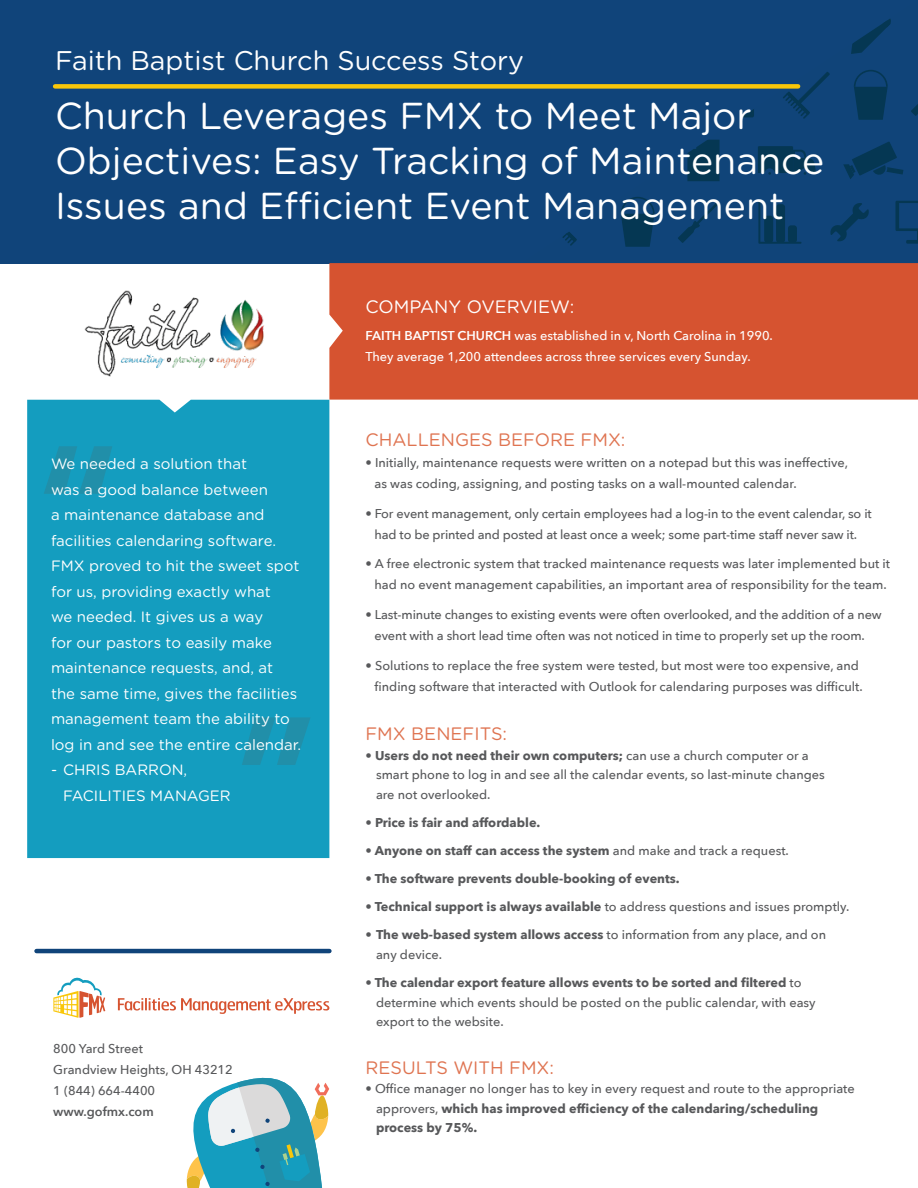
<style>
.page{position:relative;width:918px;height:1188px;background:#fff}
.page>*{position:absolute;margin:0;border:0;box-sizing:border-box;transform-origin:0 0}
.t1{font:600 180px "Avenir Next";color:#218fa9}
.t2{font:37.5px/45px "Gotham Rounded";color:#fff}
.t3{font:27px "Gotham Rounded";color:#fff}
.Section_Body_Copy{font:18px "Gotham Rounded";color:#df7451}
.t4{font:18px "Gotham Rounded";color:#fff}
.t5{font:15px/25.5px "Gotham Rounded";color:#fff}
.Section_Body_Copy-2{font:500 12.75px/21px "Avenir Next";color:#57585a}
.Section_Body_Copy-3{font:700 12.75px "Avenir Next";color:#57585a}
.Section_Body_Copy-4{font:500 12.75px/21px "Avenir Next";color:#fff}
.s1{font-weight:600}
.s2{font-weight:700}
.s3{font-weight:500}
</style>
<div class="page">
<div style="left:0;top:0;width:918px;height:263px;background:#10447a"></div>
<svg style="left:562px;top:19px;width:356px;height:228px"></svg>
<div style="left:329px;top:263px;width:589px;height:137px;background:#d65330"></div>
<div style="left:55px;top:84px;width:743px;height:5px;background:#f9c709"></div>
<svg style="left:186px;top:1077px;width:143px;height:111px"></svg>
<div style="left:27px;top:400px;width:302px;height:458px;background:#149dbf"></div>
<img style="left:84px;top:290px;width:180px;height:86px">
<svg style="left:118px;top:998px;width:211px;height:16px"></svg>
<svg style="left:53px;top:977px;width:52px;height:41px"></svg>
<hr style="left:37px;top:949px;width:292px;height:4px;background:#10447a">
<p class="t3" style="left:55px;top:45px;width:470px">Faith Baptist Church Success Story</p>
<p class="t2" style="left:55px;top:93px;width:771px">Church Leverages FMX to Meet Major<br>Objectives: Easy Tracking of Maintenance<br>Issues and Efficient Event Management</p>
<p class="t1" style="left:36px;top:357px;width:85px">“</p>
<p class="t5" style="left:51px;top:451px;width:252px">We needed a solution that<br>was a good balance between<br>a maintenance database and facilities calendaring software.<br>FMX proved to hit the sweet spot for us, providing exactly what<br>we needed. It gives us a way<br>for our pastors to easily make maintenance requests, and, at<br>the same time, gives the facilities management team the ability to log in and see the entire calendar.</p>
<p class="t5" style="left:63px;top:757px;width:169px;text-indent:-12px">- CHRIS BARRON,<br>FACILITIES MANAGER</p>
<p class="t1" style="left:318px;top:855px;width:85px;rotate:-180deg">“</p>
<p class="Section_Body_Copy-2" style="left:53px;top:1038px;width:181px">800 Yard Street<br>Grandview Heights, OH 43212<br>1 (844) 664-4400 <span class="s1">www.gofmx.com</span></p>
<p class="t4" style="left:366px;top:295px;width:210px">COMPANY OVERVIEW:</p>
<p class="Section_Body_Copy-4" style="left:366px;top:325px;width:409px"><span class="s1">FAITH BAPTIST CHURCH</span> was established in v, North Carolina in 1990.<br>They average 1,200 attendees across three services every Sunday.</p>
<p class="Section_Body_Copy" style="left:366px;top:429px;width:262px">CHALLENGES BEFORE FMX:</p>
<p class="Section_Body_Copy-2" style="left:375px;top:452px;width:475px;text-indent:-9px">• Initially, maintenance requests were written on a notepad but this was ineffective, as was coding, assigning, and posting tasks on a wall-mounted calendar.</p>
<p class="Section_Body_Copy-2" style="left:366px;top:502px;width:508px;text-align:center">• For event management, only certain employees had a log-in to the event calendar, so it had to be printed and posted at least once a week; some part-time staff never saw it.</p>
<p class="Section_Body_Copy-2" style="left:366px;top:553px;width:526px;text-align:center">• A free electronic system that tracked maintenance requests was later implemented but it had no event management capabilities, an important area of responsibility for the team.</p>
<p class="Section_Body_Copy-2" style="left:375px;top:604px;width:509px;text-indent:-9px">• Last-minute changes to existing events were often overlooked, and the addition of a new event with a short lead time often was not noticed in time to properly set up the room.</p>
<p class="Section_Body_Copy-2" style="left:366px;top:654px;width:499px;text-align:right">• Solutions to replace the free system were tested, but most were too expensive, and finding software that interacted with Outlook for calendaring purposes was difficult.</p>
<p class="Section_Body_Copy" style="left:366px;top:723px;width:143px">FMX BENEFITS:</p>
<p class="Section_Body_Copy-2" style="left:376px;top:745px;width:450px;line-height:19.5px;text-indent:-10px"><span class="s2">• Users do not need their own computers;</span> can use a church computer or a smart phone to log in and see all the calendar events, so last-minute changes are not overlooked.</p>
<p class="Section_Body_Copy-3" style="left:366px;top:811px;width:176px">• Price is fair and affordable.</p>
<p class="Section_Body_Copy-3" style="left:366px;top:840px;width:425px">• Anyone on staff can access the system <span class="s3">and make and track a request.</span></p>
<p class="Section_Body_Copy-3" style="left:366px;top:868px;width:316px">• The software prevents double-booking of events.</p>
<p class="Section_Body_Copy-2" style="left:366px;top:896px;width:485px"><span class="s2">• Technical support is always available</span> to address questions and issues promptly.</p>
<p class="Section_Body_Copy-2" style="left:376px;top:925px;width:452px;line-height:19.5px;text-indent:-10px"><span class="s2">• The web-based system allows access</span> to information from any place, and on any device.</p>
<p class="Section_Body_Copy-2" style="left:376px;top:972px;width:441px;line-height:19.5px;text-indent:-10px"><span class="s2">• The calendar export feature allows events to be sorted and filtered</span> to determine which events should be posted on the public calendar, with easy export to the website.</p>
<p class="Section_Body_Copy" style="left:366px;top:1056px;width:190px">RESULTS WITH FMX:</p>
<p class="Section_Body_Copy-2" style="left:376px;top:1078px;width:480px;line-height:19.5px;text-indent:-10px">• Office manager no longer has to key in every request and route to the appropriate approvers, <span class="s2">which has improved efficiency of the calendaring/scheduling process by 75%.</span></p>
</div>
